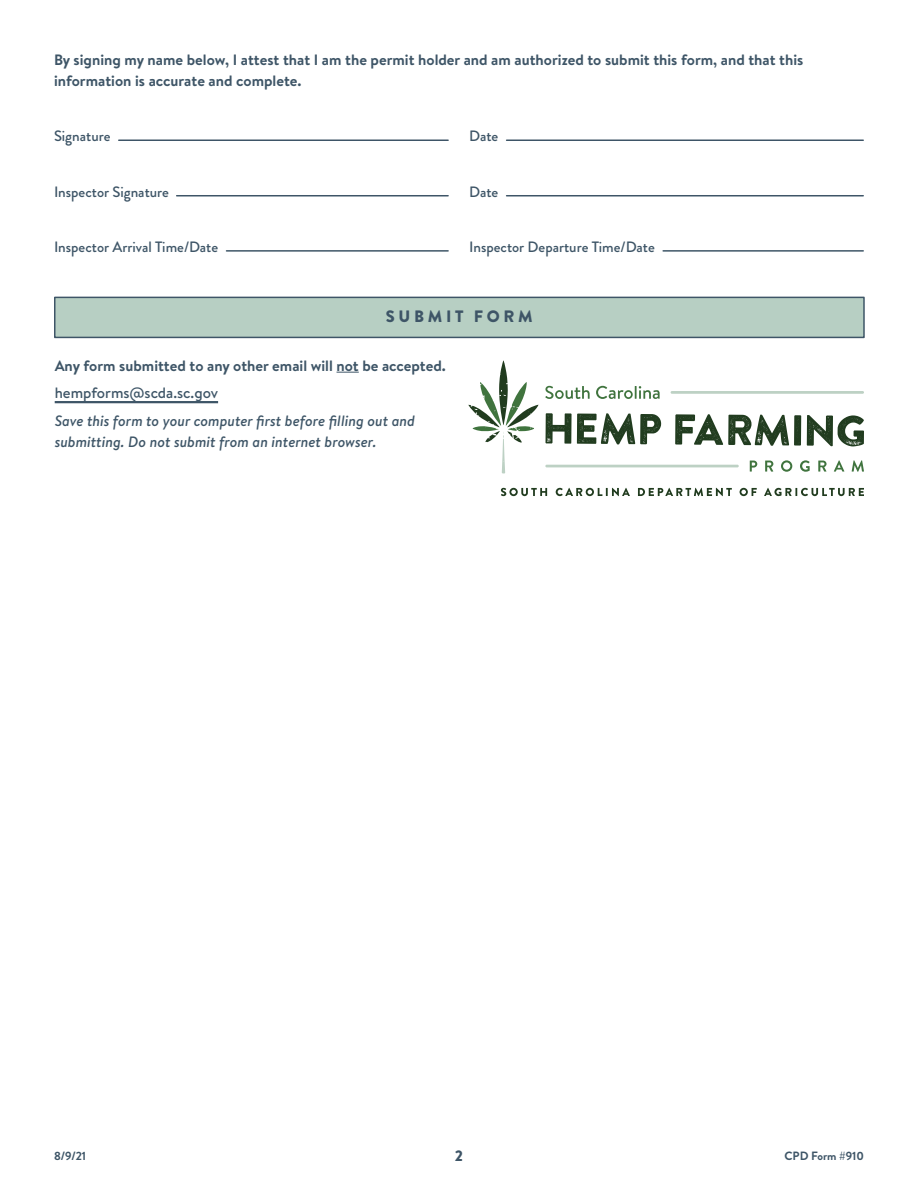
<style>
.page{position:relative;width:918px;height:1188px;background:#fff}
.page>*{position:absolute;margin:0;border:0;box-sizing:border-box;transform-origin:0 0}
.t1{font:900 16.5px "Brandon Grotesque";letter-spacing:.22em;color:#3e5567}
.Copy{font:700 15px/21px "Brandon Text";color:#3e5567}
.Copy-2{font:italic 500 15px/21px "Brandon Text";color:#3e5567}
.Line_Title{font:500 15px "Brandon Grotesque";color:#3e5567}
.Copy-3{font:500 15px "Brandon Text";color:#3e5567}
.t2{font:900 15px "Brandon Text";color:#3e5567}
.t3{font:700 12px "Brandon Grotesque";color:#3e5567}
</style>
<div class="page">
<hr style="left:119px;top:140px;width:329px;height:1px;background:#3e5567">
<hr style="left:177px;top:195px;width:271px;height:1px;background:#3e5567">
<hr style="left:226px;top:250px;width:222px;height:2px;background:#3e5567">
<hr style="left:663px;top:250px;width:200px;height:2px;background:#3e5567">
<hr style="left:507px;top:140px;width:356px;height:1px;background:#3e5567">
<hr style="left:507px;top:195px;width:356px;height:1px;background:#3e5567">
<svg style="left:545px;top:386px;width:45px;height:13px"></svg>
<svg style="left:596px;top:386px;width:64px;height:13px"></svg>
<svg style="left:750px;top:461px;width:7px;height:11px"></svg>
<svg style="left:765px;top:461px;width:8px;height:11px"></svg>
<svg style="left:781px;top:460px;width:11px;height:12px"></svg>
<svg style="left:800px;top:460px;width:10px;height:12px"></svg>
<svg style="left:818px;top:461px;width:9px;height:11px"></svg>
<svg style="left:834px;top:460px;width:10px;height:12px"></svg>
<svg style="left:852px;top:460px;width:12px;height:12px"></svg>
<svg style="left:546px;top:413px;width:115px;height:31px"></svg>
<svg style="left:675px;top:414px;width:126px;height:32px"></svg>
<svg style="left:807px;top:415px;width:57px;height:31px"></svg>
<hr style="left:671px;top:391px;width:193px;height:3px;background:#bdd1c4">
<hr style="left:545px;top:465px;width:194px;height:2px;background:#bdd1c4">
<svg style="left:468px;top:360px;width:70px;height:114px"></svg>
<svg style="left:501px;top:488px;width:46px;height:8px"></svg>
<svg style="left:556px;top:488px;width:74px;height:8px"></svg>
<svg style="left:638px;top:488px;width:94px;height:8px"></svg>
<svg style="left:740px;top:488px;width:17px;height:8px"></svg>
<svg style="left:764px;top:488px;width:100px;height:8px"></svg>
<div style="left:54px;top:297px;width:811px;height:41px;background:#b7cfc3;border:2px solid #3e5567"></div>
<svg style="left:337px;top:372px;width:22px;height:1px"></svg>
<hr style="left:55px;top:401px;width:163px;height:2px;background:#3e5567">
<p class="Copy" style="left:54px;top:48px;width:751px">By signing my name below, I attest that I am the permit holder and am authorized to submit this form, and that this information is accurate and complete.</p>
<p class="Line_Title" style="left:54px;top:125px;width:58px">Signature</p>
<p class="Line_Title" style="left:469px;top:125px;width:31px">Date</p>
<p class="Line_Title" style="left:54px;top:181px;width:117px">Inspector Signature</p>
<p class="Line_Title" style="left:54px;top:236px;width:166px">Inspector Arrival Time/Date</p>
<p class="Line_Title" style="left:469px;top:236px;width:187px">Inspector Departure Time/Date</p>
<p class="Line_Title" style="left:469px;top:181px;width:31px">Date</p>
<h2 class="t1" style="left:386px;top:305px;width:148px">SUBMIT FORM</h2>
<p class="Copy" style="left:55px;top:355px;width:393px">Any form submitted to any other email will not be accepted.</p>
<p class="Copy-3" style="left:55px;top:383px;width:165px">hempforms@scda.sc.gov</p>
<p class="Copy-2" style="left:55px;top:410px;width:362px">Save this form to your computer first before filling out and submitting. Do not submit from an internet browser.</p>
<p class="t3" style="left:54px;top:1148px;width:34px">8/9/21</p>
<p class="t2" style="left:455px;top:1145px;width:10px">2</p>
<p class="t3" style="left:784px;top:1148px;width:81px">CPD Form #910</p>
</div>
